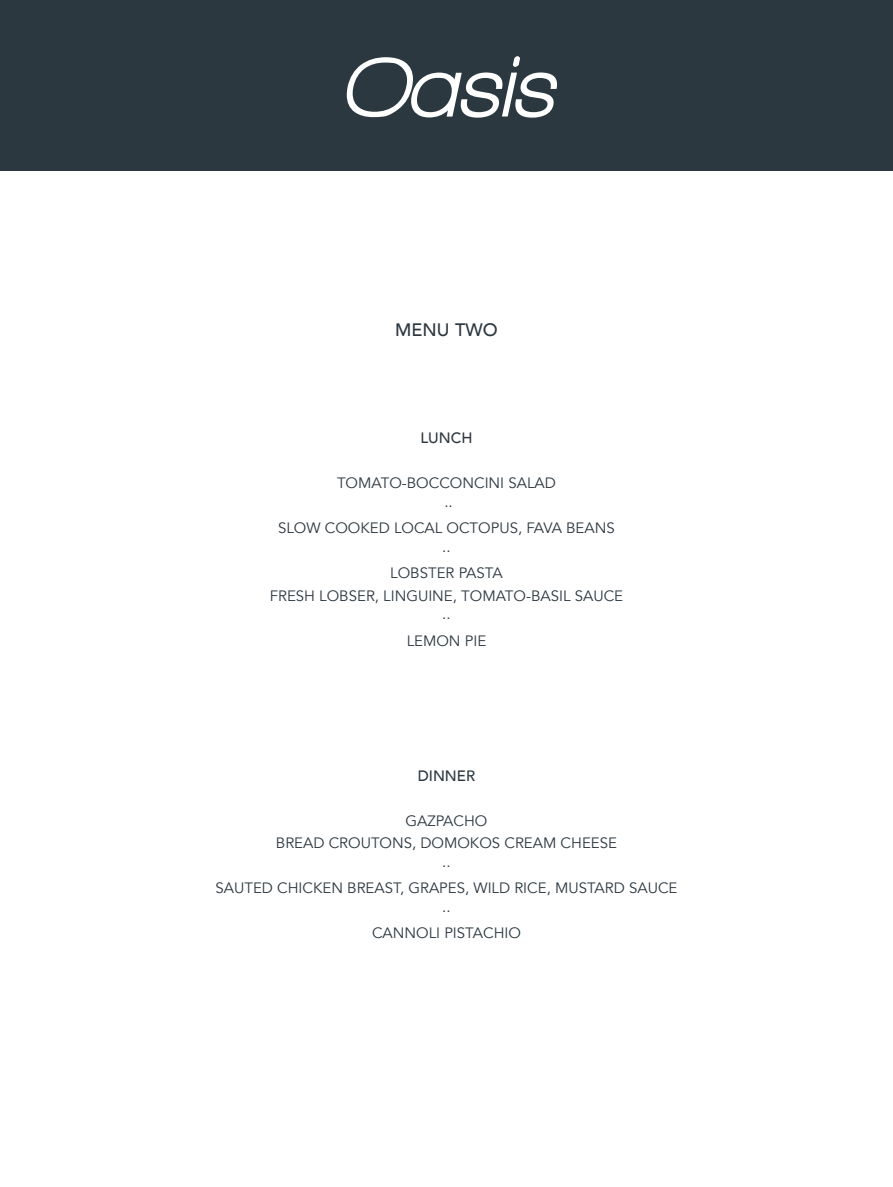
<style>
.page{position:relative;width:893px;height:1187px;background:#fff}
.page>*{position:absolute;margin:0;border:0;box-sizing:border-box;transform-origin:0 0}
.t1{font:italic 800 87.75px "Walkway";color:#fff}
.t2{font:500 18px "Avenir";color:#2c3840}
.t3{font:15px/22.5px "Avenir";color:#2c3840;text-align:center}
.t4{font:500 15px "Avenir";color:#2c3840}
</style>
<div class="page">
<div style="left:0;top:0;width:893px;height:170px;background:#2c3840"></div>
<h1 class="t1" style="left:340px;top:40px;width:215px">Oasis</h1>
<p class="t2" style="left:395px;top:314px;width:104px">MENU TWO</p>
<p class="t4" style="left:420px;top:425px;width:53px">LUNCH</p>
<p class="t3" style="left:270px;top:472px;width:355px">TOMATO-BOCCONCINI SALAD<br>··<br>SLOW COOKED LOCAL OCTOPUS, FAVA BEANS<br>··<br>LOBSTER PASTA<br>FRESH LOBSER, LINGUINE, TOMATO-BASIL SAUCE ··<br>LEMON PIE</p>
<p class="t4" style="left:418px;top:762px;width:59px">DINNER</p>
<p class="t3" style="left:215px;top:809px;width:463px">GAZPACHO<br>BREAD CROUTONS, DOMOKOS CREAM CHEESE<br>··<br>SAUTED CHICKEN BREAST, GRAPES, WILD RICE, MUSTARD SAUCE ··<br>CANNOLI PISTACHIO</p>
</div>
